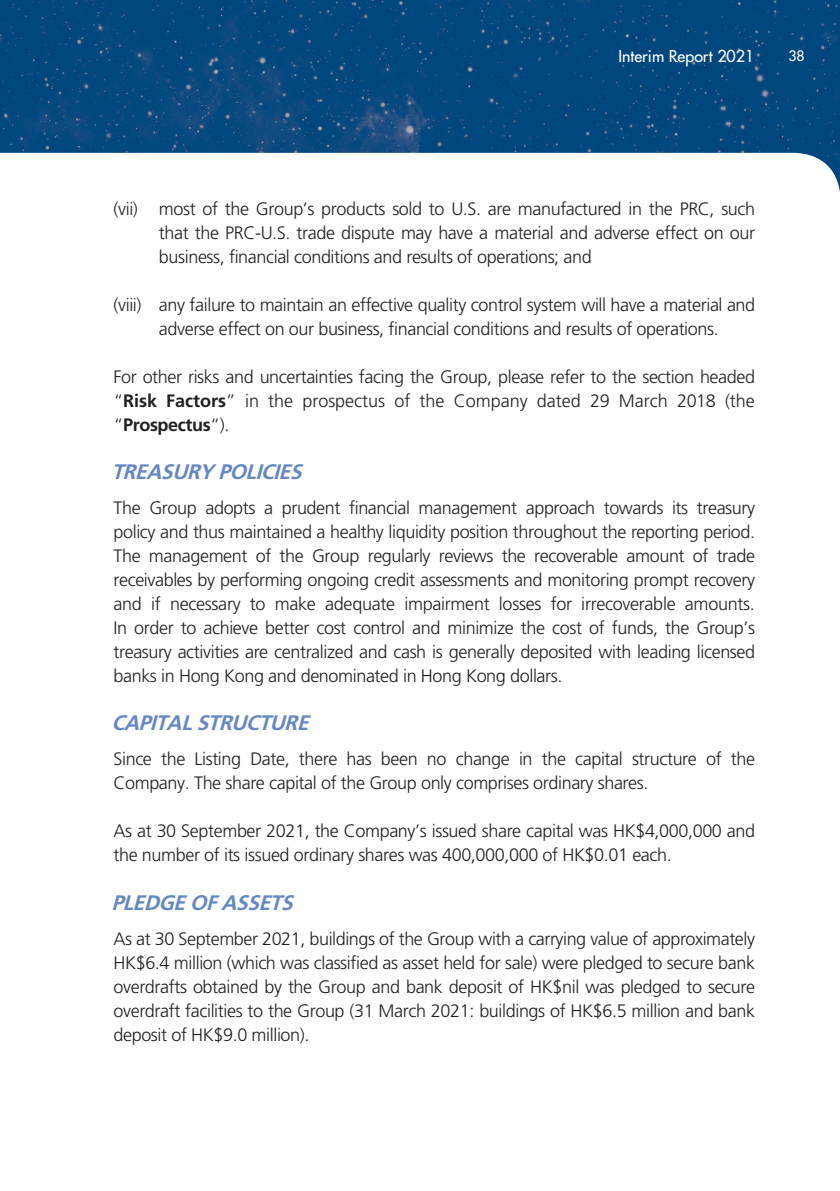
<style>
.page{position:relative;width:840px;height:1191px;background:#fff}
.page>*{position:absolute;margin:0;border:0;box-sizing:border-box;transform-origin:0 0}
.t1{font:italic 700 21px "Frutiger LT Std";color:#6688c2}
.t2{font:300 18px/24px "Frutiger LT Std";letter-spacing:-.02em;color:#231f20}
.t3{font:700 18px/24px "Frutiger LT Std";letter-spacing:-.01em;color:#231f20}
.t4{font:300 18px "Frutiger LT Std";color:#231f20}
.t5{font:500 16px "Futura Std";color:#fff}
.t6{font:500 14px "Futura Std";color:#fff}
.s1{font-weight:300}
</style>
<div class="page">
<svg style="left:0;top:0;width:839px;height:187px;fill:#00487e"></svg>
<p class="t5" style="left:618px;top:46px;width:137px">Interim Report 2021</p>
<p class="t6" style="left:788px;top:47px;width:18px">38</p>
<p class="t2" style="left:113px;top:197px;width:26px">(vii)</p>
<p class="t2" style="left:113px;top:293px;width:30px">(viii)</p>
<p class="t2" style="left:159px;top:197px;width:597px">most of the Group s’ products sold to U .S. are manufactured in the PRC, such</p>
<p class="t2" style="left:159px;top:221px;width:597px">that the PRC U- .S. trade dispute may have a material and adverse effect on our business, financial conditions and results of operations; and</p>
<p class="t2" style="left:159px;top:293px;width:597px">any failure to maintain an effective quality control system will have a material and</p>
<p class="t2" style="left:159px;top:317px;width:561px">adverse effect on our business, financial conditions and results of operations.</p>
<p class="t2" style="left:113px;top:365px;width:642px;text-align:right">For other risks and uncertainties facing the Group, please refer to the section headed (the</p>
<p class="t2" style="left:394px;top:389px;width:17px">of</p>
<p class="t3" style="left:113px;top:388px;width:117px"><span class="s1">“</span>Risk <span class="s1">“</span>Prospectus <span class="s1">.(”</span></p>
<p class="t1" style="left:111px;top:459px;width:198px">TREASURY POLICIES</p>
<p class="t2" style="left:268px;top:389px;width:26px">the</p>
<p class="t2" style="left:419px;top:389px;width:26px">the</p>
<p class="t2" style="left:536px;top:389px;width:45px">dated</p>
<p class="t2" style="left:618px;top:389px;width:50px">March</p>
<p class="t2" style="left:245px;top:389px;width:15px">in</p>
<p class="t4" style="left:453px;top:390px;width:75px">Company</p>
<p class="t2" style="left:589px;top:389px;width:21px">29</p>
<p class="t2" style="left:676px;top:389px;width:40px">2018</p>
<p class="t3" style="left:166px;top:388px;width:71px">Factors<span class="s1">”</span></p>
<p class="t4" style="left:302px;top:390px;width:84px">prospectus</p>
<p class="t2" style="left:349px;top:496px;width:62px">financial</p>
<p class="t2" style="left:113px;top:496px;width:29px">The</p>
<p class="t2" style="left:113px;top:520px;width:643px">policy and thus maintained a healthy liquidity position throughout the reporting period.</p>
<p class="t2" style="left:716px;top:544px;width:40px">trade</p>
<p class="t2" style="left:205px;top:496px;width:52px">adopts</p>
<p class="t2" style="left:281px;top:496px;width:60px">prudent</p>
<p class="t2" style="left:525px;top:496px;width:71px">approach</p>
<p class="t2" style="left:603px;top:496px;width:61px">towards</p>
<p class="t2" style="left:671px;top:496px;width:18px">its</p>
<p class="t2" style="left:149px;top:496px;width:49px">Group</p>
<p class="t2" style="left:418px;top:496px;width:100px">management</p>
<p class="t2" style="left:696px;top:496px;width:60px">treasury</p>
<p class="t2" style="left:264px;top:496px;width:10px">a</p>
<p class="t2" style="left:255px;top:544px;width:17px">of</p>
<p class="t2" style="left:692px;top:544px;width:17px">of</p>
<p class="t2" style="left:113px;top:544px;width:29px">The</p>
<p class="t2" style="left:113px;top:568px;width:642px">receivables by performing ongoing credit assessments and monitoring prompt recovery</p>
<p class="t2" style="left:684px;top:592px;width:71px">amounts.</p>
<p class="t2" style="left:279px;top:544px;width:26px">the</p>
<p class="t2" style="left:367px;top:544px;width:64px">regularly</p>
<p class="t2" style="left:501px;top:544px;width:26px">the</p>
<p class="t2" style="left:534px;top:544px;width:86px">recoverable</p>
<p class="t2" style="left:438px;top:544px;width:56px">reviews</p>
<p class="t2" style="left:312px;top:544px;width:49px">Group</p>
<p class="t2" style="left:149px;top:544px;width:100px">management</p>
<p class="t2" style="left:626px;top:544px;width:60px">amount</p>
<p class="t2" style="left:151px;top:592px;width:11px">if</p>
<p class="t2" style="left:550px;top:592px;width:23px">for</p>
<p class="t2" style="left:113px;top:592px;width:642px">and<br>In order to achieve better cost control and minimize the cost of funds, the Group s’ treasury activities are centralized and cash is generally deposited with leading licensed banks in Hong Kong and denominated in Hong Kong dollars.</p>
<p class="t1" style="left:111px;top:710px;width:205px">CAPITAL STRUCTURE</p>
<p class="t2" style="left:730px;top:747px;width:26px">the</p>
<p class="t2" style="left:275px;top:592px;width:43px">make</p>
<p class="t2" style="left:325px;top:592px;width:71px">adequate</p>
<p class="t2" style="left:498px;top:592px;width:44px">losses</p>
<p class="t2" style="left:581px;top:592px;width:96px">irrecoverable</p>
<p class="t2" style="left:404px;top:592px;width:87px">impairment</p>
<p class="t2" style="left:250px;top:592px;width:17px">to</p>
<p class="t2" style="left:170px;top:592px;width:72px">necessary</p>
<p class="t2" style="left:705px;top:747px;width:17px">of</p>
<p class="t2" style="left:161px;top:747px;width:26px">the</p>
<p class="t2" style="left:299px;top:747px;width:40px">there</p>
<p class="t2" style="left:346px;top:747px;width:27px">has</p>
<p class="t2" style="left:381px;top:747px;width:38px">been</p>
<p class="t2" style="left:455px;top:747px;width:56px">change</p>
<p class="t2" style="left:541px;top:747px;width:26px">the</p>
<p class="t2" style="left:575px;top:747px;width:49px">capital</p>
<p class="t2" style="left:113px;top:747px;width:536px">Since<br>Company. The share capital of the Group only comprises ordinary shares.</p>
<p class="t2" style="left:113px;top:819px;width:642px">As at 30 September 2021, the Company s’ issued share capital was HK$4,000,000 and the number of its issued ordinary shares was 400,000,000 of HK$0.01 each.</p>
<p class="t1" style="left:111px;top:890px;width:189px">PLEDGE OF ASSETS</p>
<p class="t2" style="left:113px;top:927px;width:642px;text-align:justify">As at 30 September 2021, buildings of the Group with a carrying value of approximately HK$6.4 million (which was classified as asset held for sale) were pledged to secure bank overdrafts obtained by the Group and bank deposit of HK$nil was pledged to secure overdraft facilities to the Group (31 March 2021: buildings of HK$6.5 million and bank deposit of HK$9.0 million .(</p>
<p class="t2" style="left:194px;top:747px;width:48px">Listing</p>
<p class="t2" style="left:518px;top:747px;width:15px">in</p>
<p class="t2" style="left:250px;top:747px;width:41px">Date,</p>
<p class="t2" style="left:631px;top:747px;width:66px">structure</p>
<p class="t2" style="left:427px;top:747px;width:21px">no</p>
</div>
